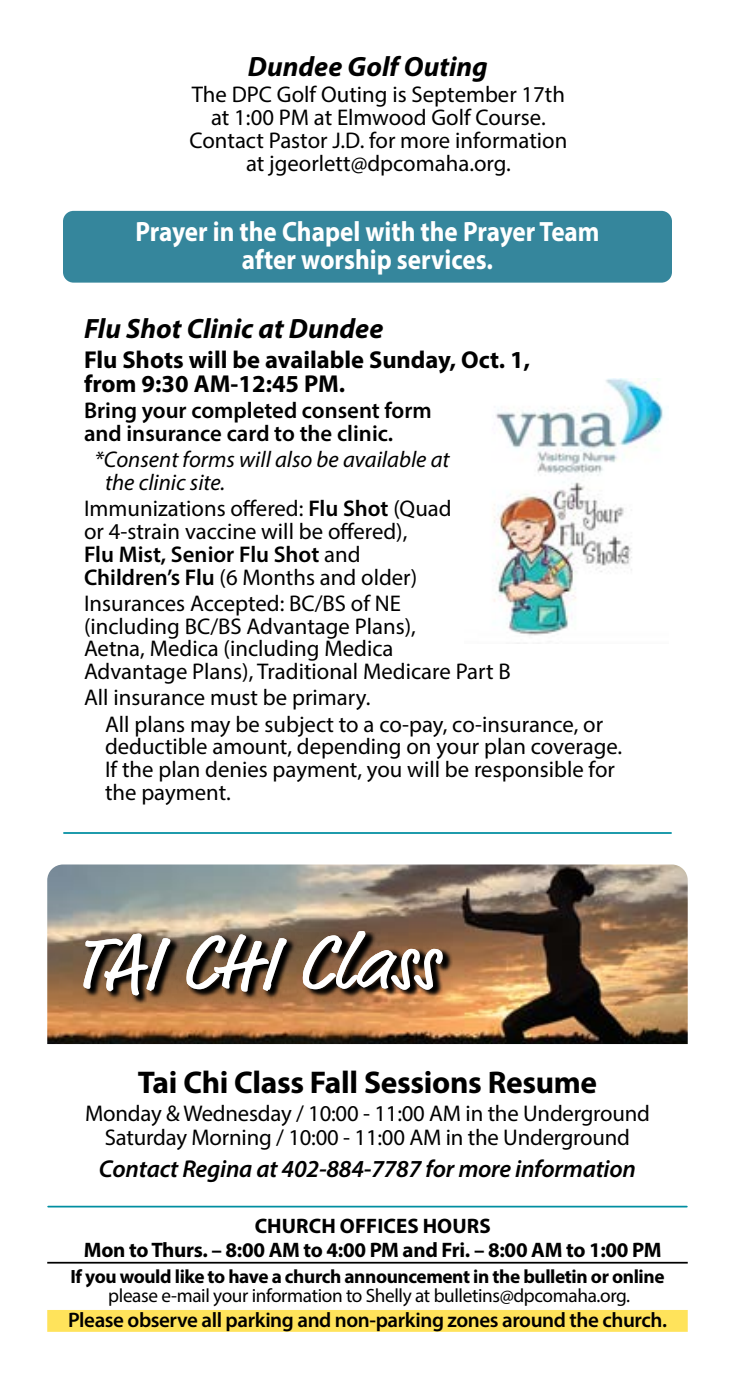
<style>
.page{position:relative;width:735px;height:1386px;background:#fff}
.page>*{position:absolute;margin:0;border:0;box-sizing:border-box;transform-origin:0 0}
.t1{font:77.35px "Market Pro";color:#fff}
.t2{font:700 31.5px "Myriad Pro";letter-spacing:-.01em;color:#000}
.t3{font:700 28px/28px "Myriad Pro";color:#fff;text-align:center;scale:.9 1}
.t4{font:italic 700 28px "Myriad Pro";color:#000}
.paragraph{font:700 24.5px/24.5px "Myriad Pro";color:#000}
.t5{font:italic 600 24.5px "Myriad Pro";letter-spacing:-.01em;color:#000}
.paragraph-2{font:22.75px/22.8px "Myriad Pro";color:#000}
.paragraph-3{font:600 22.75px/22.8px "Myriad Pro";color:#000}
.paragraph-4{font:italic 22.75px/22.8px "Myriad Pro";color:#000}
.t6{font:600 21px "Myriad Pro";letter-spacing:-.02em;color:#000}
.Part_of_worship_with{font:700 21px "Myriad Pro";letter-spacing:-.015em;color:#000}
.Part_of_worship_with-2{font:700 21px "Myriad Pro";letter-spacing:.005em;color:#000}
.t7{font:700 19.25px/19.2px "Myriad Pro";letter-spacing:-.02em;color:#000;text-align:center}
.s1{font-weight:600}
.s2{font-style:inherit}
.s3{font-weight:400}
</style>
<div class="page">
<hr style="left:47px;top:1262px;width:641px;height:2px;background:#000">
<div style="left:47px;top:1310px;width:641px;height:22px;background:#ffe35b"></div>
<div style="left:63px;top:211px;width:609px;height:72px;background:#35869c;border-radius:10px"></div>
<hr style="left:48px;top:1206px;width:639px;height:2px;background:#008ea1">
<hr style="left:64px;top:832px;width:607px;height:2px;background:#008ea1">
<img style="left:494px;top:378px;width:170px;height:266px">
<img style="left:47px;top:864px;width:641px;height:180px">
<svg style="left:84px;top:932px;width:369px;height:72px;background:#5f442e"></svg>
<p class="t4" style="left:248px;top:48px;width:241px">Dundee Golf Outing</p>
<p class="paragraph-2" style="left:190px;top:83px;width:379px;text-align:center">The DPC Golf Outing is September 17th at 1:00 PM at Elmwood Golf Course.<br>Contact Pastor J.D. for more information at jgeorlett@dpcomaha.org.</p>
<p class="t3" style="left:135px;top:217px;width:517px">Prayer in the Chapel with the Prayer Team after worship services.</p>
<p class="t4" style="left:84px;top:310px;width:301px">Flu Shot Clinic at Dundee</p>
<p class="paragraph" style="left:84px;top:346px;width:448px">Flu Shots will be available Sunday, Oct. 1, from 9:30 AM-12:45 PM.</p>
<p class="paragraph-3" style="left:84px;top:399px;width:349px">Bring your completed consent form and insurance card to the clinic.</p>
<p class="paragraph-4" style="left:105px;top:448px;width:346px;text-indent:-10px">*Consent forms will also be available at the clinic site.</p>
<p class="paragraph-2" style="left:84px;top:497px;width:369px">Immunizations offered: <span class="s1">Flu Shot</span> (Quad or 4-strain vaccine will be offered),<br><span class="s1">Flu Mist, Senior Flu Shot</span> and <span class="s1">Children’s Flu</span> (6 Months and older)</p>
<p class="paragraph-2" style="left:84px;top:591px;width:428px">Insurances Accepted: BC/BS of NE<br>(including BC/BS Advantage Plans),<br>Aetna, Medica (including Medica<br>Advantage Plans), Traditional Medicare Part B</p>
<p class="paragraph-2" style="left:84px;top:686px;width:288px">All insurance must be primary.</p>
<p class="paragraph-2" style="left:105px;top:712px;width:519px">All plans may be subject to a co-pay, co-insurance, or deductible amount, depending on your plan coverage.<br>If the plan denies payment, you will be responsible for the payment.</p>
<p class="t1" style="left:75px;top:910px;width:364px">TAI CHI Class</p>
<p class="t2" style="left:138px;top:1062px;width:461px">Tai Chi Class Fall Sessions Resume</p>
<p class="paragraph-2" style="left:85px;top:1102px;width:566px">Monday &amp; Wednesday / 10:00 - 11:00 AM in the Underground</p>
<p class="paragraph-2" style="left:105px;top:1126px;width:527px">Saturday Morning / 10:00 - 11:00 AM in the Underground</p>
<p class="t5" style="left:99px;top:1153px;width:539px">Contact Regina at 402-884-7787 for more information</p>
<p class="Part_of_worship_with-2" style="left:255px;top:1212px;width:238px">CHURCH OFFICES HOURS</p>
<p class="Part_of_worship_with" style="left:84px;top:1236px;width:579px">Mon to Thurs. – 8:00 <span class="s2">AM</span> to 4:00 <span class="s2">PM</span> and Fri. – 8:00 <span class="s2">AM</span> to 1:00 <span class="s2">PM</span></p>
<p class="t7" style="left:70px;top:1266px;width:596px">If you would like to have a church announcement in the bulletin or online <span class="s3">please e-mail your information to Shelly at bulletins@dpcomaha.org.</span></p>
<p class="t6" style="left:68px;top:1306px;width:600px">Please observe all parking and non-parking zones around the church.</p>
</div>
